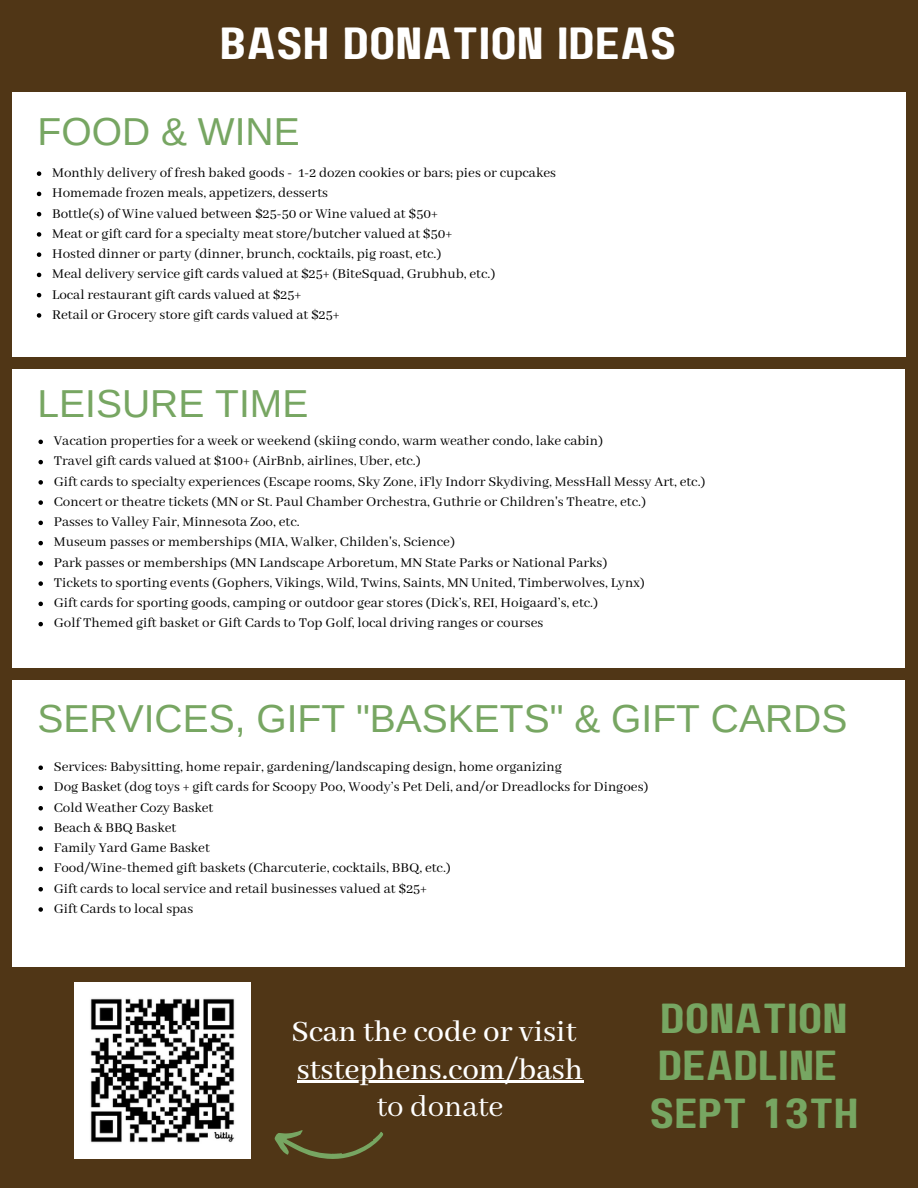
<style>
.page{position:relative;width:918px;height:1188px;background:#503616}
.page>*{position:absolute;margin:0;border:0;box-sizing:border-box;transform-origin:0 0}
.t1{font:45px "Paalalabas Display Wide BETA";color:#fff}
.t2{font:42px/47.2px "Paalalabas Display Wide BETA";color:#77a662}
.t3{font:39px "Arimo";color:#77a662}
.t4{font:500 33px/37.2px "Abhaya Libre";color:#fff;text-align:center}
.t5{font:15px "Abhaya Libre";color:#000}
.s1{font-weight:400}
</style>
<div class="page">
<div style="left:12px;top:369px;width:893px;height:299px;background:#fff"></div>
<div style="left:12px;top:680px;width:893px;height:287px;background:#fff"></div>
<div style="left:12px;top:92px;width:894px;height:265px;background:#fff"></div>
<img style="left:75px;top:983px;width:175px;height:175px">
<svg style="left:38px;top:440px;width:5px;height:4px"></svg>
<svg style="left:38px;top:460px;width:5px;height:4px"></svg>
<svg style="left:38px;top:480px;width:5px;height:5px"></svg>
<svg style="left:38px;top:500px;width:5px;height:5px"></svg>
<svg style="left:38px;top:521px;width:5px;height:4px"></svg>
<svg style="left:38px;top:541px;width:5px;height:4px"></svg>
<svg style="left:38px;top:561px;width:5px;height:5px"></svg>
<svg style="left:38px;top:581px;width:5px;height:5px"></svg>
<svg style="left:38px;top:602px;width:5px;height:4px"></svg>
<svg style="left:38px;top:622px;width:5px;height:4px"></svg>
<svg style="left:274px;top:1130px;width:110px;height:29px"></svg>
<svg style="left:37px;top:171px;width:4px;height:5px"></svg>
<svg style="left:37px;top:192px;width:4px;height:4px"></svg>
<svg style="left:37px;top:212px;width:4px;height:4px"></svg>
<svg style="left:37px;top:232px;width:4px;height:5px"></svg>
<svg style="left:37px;top:252px;width:4px;height:5px"></svg>
<svg style="left:37px;top:273px;width:4px;height:4px"></svg>
<svg style="left:37px;top:293px;width:4px;height:4px"></svg>
<svg style="left:37px;top:313px;width:4px;height:5px"></svg>
<svg style="left:38px;top:766px;width:5px;height:4px"></svg>
<svg style="left:38px;top:786px;width:5px;height:4px"></svg>
<svg style="left:38px;top:806px;width:5px;height:5px"></svg>
<svg style="left:38px;top:826px;width:5px;height:5px"></svg>
<svg style="left:38px;top:847px;width:5px;height:4px"></svg>
<svg style="left:38px;top:867px;width:5px;height:4px"></svg>
<svg style="left:38px;top:887px;width:5px;height:5px"></svg>
<svg style="left:38px;top:907px;width:5px;height:5px"></svg>
<hr style="left:297px;top:1081px;width:286px;height:2px;background:#fff">
<p class="t1" style="left:220px;top:24px;width:458px">BASH DONATION IDEAS</p>
<h3 class="t3" style="left:38px;top:110px;width:264px">FOOD &amp; WINE</h3>
<p class="t5" style="left:52px;top:164px;width:505px">Monthly delivery of fresh baked goods - 1-2 dozen cookies or bars; pies or cupcakes</p>
<p class="t5" style="left:52px;top:185px;width:277px">Homemade frozen meals, appetizers, desserts</p>
<p class="t5" style="left:52px;top:205px;width:387px">Bottle(s) of Wine valued between $25-50 or Wine valued at $50+</p>
<p class="t5" style="left:52px;top:225px;width:402px">Meat or gift card for a specialty meat store/butcher valued at $50+</p>
<p class="t5" style="left:52px;top:245px;width:391px">Hosted dinner or party (dinner, brunch, cocktails, pig roast, etc.)</p>
<p class="t5" style="left:52px;top:266px;width:445px">Meal delivery service gift cards valued at $25+ (BiteSquad, Grubhub, etc.)</p>
<p class="t5" style="left:52px;top:286px;width:251px">Local restaurant gift cards valued at $25+</p>
<p class="t5" style="left:52px;top:306px;width:289px">Retail or Grocery store gift cards valued at $25+</p>
<p class="t3" style="left:38px;top:382px;width:272px">LEISURE TIME</p>
<h3 class="t5" style="left:54px;top:433px;width:551px">Vacation properties for a week or weekend (skiing condo, warm weather condo, lake cabin)</h3>
<p class="t5" style="left:54px;top:453px;width:369px">Travel gift cards valued at $100+ (AirBnb, airlines, Uber, etc.)</p>
<p class="t5" style="left:54px;top:473px;width:653px">Gift cards to specialty experiences (Escape rooms, Sky Zone, iFly Indorr Skydiving, MessHall Messy Art, etc.)</p>
<p class="t5" style="left:54px;top:493px;width:594px">Concert or theatre tickets (MN or St. Paul Chamber Orchestra, Guthrie or Children's Theatre, etc.)</p>
<p class="t5" style="left:54px;top:514px;width:247px">Passes to Valley Fair, Minnesota Zoo, etc.</p>
<p class="t5" style="left:54px;top:534px;width:403px">Museum passes or memberships (MIA, Walker, Childen's, Science)</p>
<p class="t5" style="left:54px;top:554px;width:555px">Park passes or memberships (MN Landscape Arboretum, MN State Parks or National Parks)</p>
<p class="t5" style="left:54px;top:574px;width:592px">Tickets to sporting events (Gophers, Vikings, Wild, Twins, Saints, MN United, Timberwolves, Lynx)</p>
<p class="t5" style="left:54px;top:595px;width:546px">Gift cards for sporting goods, camping or outdoor gear stores (Dick’s, REI, Hoigaard’s, etc.)</p>
<h3 class="t5" style="left:54px;top:615px;width:491px">Golf Themed gift basket or Gift Cards to Top Golf, local driving ranges or courses</h3>
<p class="t3" style="left:38px;top:697px;width:811px">SERVICES, GIFT "BASKETS" &amp; GIFT CARDS</p>
<p class="t5" style="left:54px;top:759px;width:510px">Services: Babysitting, home repair, gardening/landscaping design, home organizing</p>
<p class="t5" style="left:54px;top:779px;width:596px">Dog Basket (dog toys + gift cards for Scoopy Poo, Woody’s Pet Deli, and/or Dreadlocks for Dingoes)</p>
<p class="t5" style="left:54px;top:799px;width:161px">Cold Weather Cozy Basket</p>
<p class="t5" style="left:54px;top:819px;width:124px">Beach &amp; BBQ Basket</p>
<p class="t5" style="left:54px;top:840px;width:158px">Family Yard Game Basket</p>
<p class="t5" style="left:54px;top:860px;width:399px">Food/Wine-themed gift baskets (Charcuterie, cocktails, BBQ, etc.)</p>
<p class="t5" style="left:54px;top:880px;width:375px">Gift cards to local service and retail businesses valued at $25+</p>
<p class="t5" style="left:54px;top:900px;width:141px">Gift Cards to local spas</p>
<h4 class="t4" style="left:291px;top:1015px;width:287px">Scan the code or visit</h4>
<p class="t4" style="left:297px;top:1052px;width:288px">ststephens.com/bash <span class="s1">to donate</span></p>
<h2 class="t2" style="left:649px;top:998px;width:211px">DONATION<br>DEADLINE<br>Sept 13th</h2>
</div>
